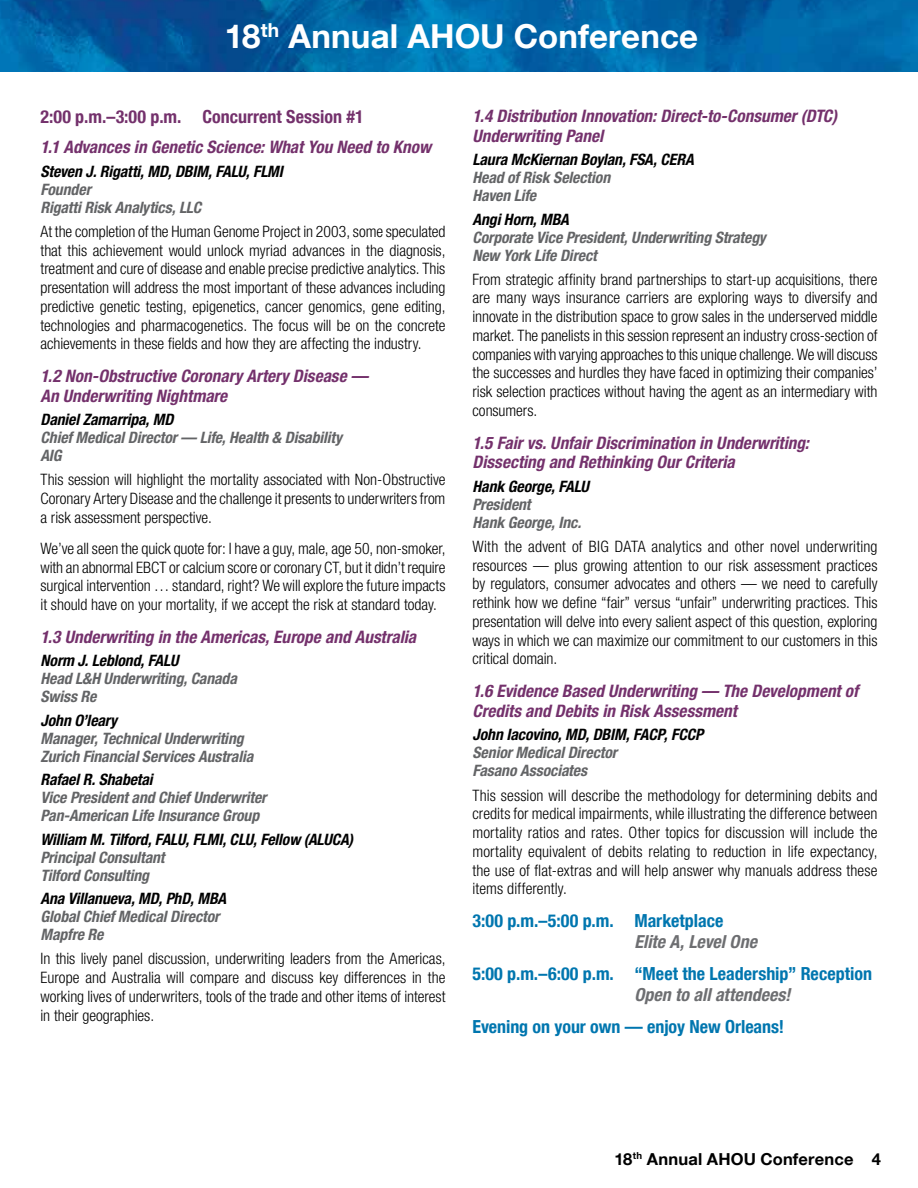
<style>
.page{position:relative;width:918px;height:1188px;background:#fff}
.page>*{position:absolute;margin:0;border:0;box-sizing:border-box;transform-origin:0 0}
.t1{font:700 33px "Helvetica Neue LT Com";letter-spacing:.005em;color:#fff}
.t2{font:700 condensed 18px "Helvetica Neue LT Com";color:#0076af}
.t3{font:700 condensed 18px "Helvetica Neue LT Com";color:#74316c}
.t4{font:italic 700 condensed 18px "Helvetica Neue LT Com";color:#6d6e71}
.t5{font:italic 700 condensed 17.25px/19.5px "Helvetica Neue LT Com";color:#74316c}
.t6{font:700 16.5px "Helvetica Neue LT Com";letter-spacing:.01em;color:#000}
.t7{font:300 condensed 15.75px/18.8px "Helvetica Neue LT Com";color:#000;text-align:justify}
.t8{font:italic 700 condensed 15.75px/18px "Helvetica Neue LT Com";letter-spacing:-.005em;color:#636466}
.t9{font:italic 700 condensed 15.75px "Helvetica Neue LT Com";letter-spacing:-.005em;color:#000}
</style>
<div class="page">
<img style="left:0;top:0;width:918px;height:71px">
<h1 class="t1" style="left:225px;top:15px;width:475px">18<sup>th</sup> Annual AHOU Conference</h1>
<p class="t3" style="left:40px;top:106px;width:325px">2:00 p.m.–3:00 p.m. Concurrent Session #1</p>
<p class="t5" style="left:40px;top:138px;width:392px">1.1 Advances in Genetic Science: What You Need to Know</p>
<p class="t9" style="left:40px;top:162px;width:244px">Steven J. Rigatti, MD, DBIM, FALU, FLMI</p>
<p class="t8" style="left:40px;top:180px;width:162px">Founder<br>Rigatti Risk Analytics, LLC</p>
<p class="t7" style="left:40px;top:222px;width:407px">At the completion of the Human Genome Project in 2003, some speculated that this achievement would unlock myriad advances in the diagnosis, treatment and cure of disease and enable precise predictive analytics. This presentation will address the most important of these advances including predictive genetic testing, epigenetics, cancer genomics, gene editing, technologies and pharmacogenetics. The focus will be on the concrete achievements in these fields and how they are affecting the industry.</p>
<p class="t5" style="left:40px;top:367px;width:329px">1.2 Non-Obstructive Coronary Artery Disease —<br>An Underwriting Nightmare</p>
<p class="t9" style="left:40px;top:410px;width:135px">Daniel Zamarripa, MD</p>
<p class="t8" style="left:40px;top:429px;width:303px">Chief Medical Director — Life, Health &amp; Disability<br>AIG</p>
<p class="t7" style="left:40px;top:470px;width:407px">This session will highlight the mortality associated with Non-Obstructive Coronary Artery Disease and the challenge it presents to underwriters from a risk assessment perspective.</p>
<p class="t7" style="left:40px;top:539px;width:407px">We’ve all seen the quick quote for: I have a guy, male, age 50, non-smoker, with an abnormal EBCT or calcium score or coronary CT, but it didn’t require surgical intervention … standard, right? We will explore the future impacts it should have on your mortality, if we accept the risk at standard today.</p>
<p class="t5" style="left:40px;top:627px;width:377px">1.3 Underwriting in the Americas, Europe and Australia</p>
<p class="t9" style="left:40px;top:651px;width:139px">Norm J. Leblond, FALU</p>
<p class="t8" style="left:40px;top:670px;width:198px">Head L&amp;H Underwriting, Canada<br>Swiss Re</p>
<p class="t9" style="left:40px;top:711px;width:78px">John O’leary</p>
<p class="t8" style="left:40px;top:729px;width:214px">Manager, Technical Underwriting<br>Zurich Financial Services Australia</p>
<p class="t9" style="left:40px;top:770px;width:114px">Rafael R. Shabetai</p>
<p class="t8" style="left:40px;top:789px;width:227px">Vice President and Chief Underwriter<br>Pan-American Life Insurance Group</p>
<p class="t9" style="left:40px;top:830px;width:314px">William M. Tilford, FALU, FLMI, CLU, Fellow (ALUCA)</p>
<p class="t8" style="left:40px;top:848px;width:125px">Principal Consultant<br>Tilford Consulting</p>
<p class="t9" style="left:40px;top:889px;width:187px">Ana Villanueva, MD, PhD, MBA</p>
<p class="t8" style="left:40px;top:908px;width:180px">Global Chief Medical Director<br>Mapfre Re</p>
<p class="t7" style="left:40px;top:949px;width:407px">In this lively panel discussion, underwriting leaders from the Americas, Europe and Australia will compare and discuss key differences in the working lives of underwriters, tools of the trade and other items of interest in their geographies.</p>
<p class="t5" style="left:472px;top:106px;width:366px">1.4 Distribution Innovation: Direct-to-Consumer (DTC)<br>Underwriting Panel</p>
<p class="t9" style="left:472px;top:150px;width:223px">Laura McKiernan Boylan, FSA, CERA</p>
<p class="t8" style="left:472px;top:169px;width:139px">Head of Risk Selection<br>Haven Life</p>
<p class="t9" style="left:472px;top:210px;width:98px">Angi Horn, MBA</p>
<p class="t8" style="left:472px;top:228px;width:295px">Corporate Vice President, Underwriting Strategy<br>New York Life Direct</p>
<p class="t7" style="left:472px;top:270px;width:407px">From strategic affinity brand partnerships to start-up acquisitions, there are many ways insurance carriers are exploring ways to diversify and innovate in the distribution space to grow sales in the underserved middle market. The panelists in this session represent an industry cross-section of companies with varying approaches to this unique challenge. We will discuss the successes and hurdles they have faced in optimizing their companies’ risk selection practices without having the agent as an intermediary with consumers.</p>
<p class="t5" style="left:472px;top:433px;width:338px">1.5 Fair vs. Unfair Discrimination in Underwriting:<br>Dissecting and Rethinking Our Criteria</p>
<p class="t9" style="left:472px;top:477px;width:118px">Hank George, FALU</p>
<p class="t8" style="left:472px;top:495px;width:110px">President<br>Hank George, Inc.</p>
<p class="t7" style="left:472px;top:537px;width:407px">With the advent of BIG DATA analytics and other novel underwriting resources — plus growing attention to our risk assessment practices by regulators, consumer advocates and others — we need to carefully rethink how we define “fair” versus “unfair” underwriting practices. This presentation will delve into every salient aspect of this question, exploring ways in which we can maximize our commitment to our customers in this critical domain.</p>
<p class="t5" style="left:472px;top:682px;width:387px">1.6 Evidence Based Underwriting — The Development of<br>Credits and Debits in Risk Assessment</p>
<p class="t9" style="left:472px;top:725px;width:232px">John Iacovino, MD, DBIM, FACP, FCCP</p>
<p class="t8" style="left:472px;top:744px;width:146px">Senior Medical Director<br>Fasano Associates</p>
<p class="t7" style="left:472px;top:786px;width:407px">This session will describe the methodology for determining debits and credits for medical impairments, while illustrating the difference between mortality ratios and rates. Other topics for discussion will include the mortality equivalent of debits relating to reduction in life expectancy, the use of flat-extras and will help answer why manuals address these items differently.</p>
<p class="t2" style="left:472px;top:910px;width:252px">3:00 p.m.–5:00 p.m. Marketplace</p>
<p class="t4" style="left:634px;top:931px;width:124px">Elite A, Level One</p>
<p class="t2" style="left:472px;top:963px;width:401px">5:00 p.m.–6:00 p.m. “Meet the Leadership” Reception</p>
<p class="t4" style="left:634px;top:984px;width:158px">Open to all attendees!</p>
<p class="t2" style="left:472px;top:1016px;width:313px">Evening on your own — enjoy New Orleans!</p>
<p class="t6" style="left:615px;top:1148px;width:268px">18<sup>th</sup> Annual AHOU Conference 4</p>
</div>
